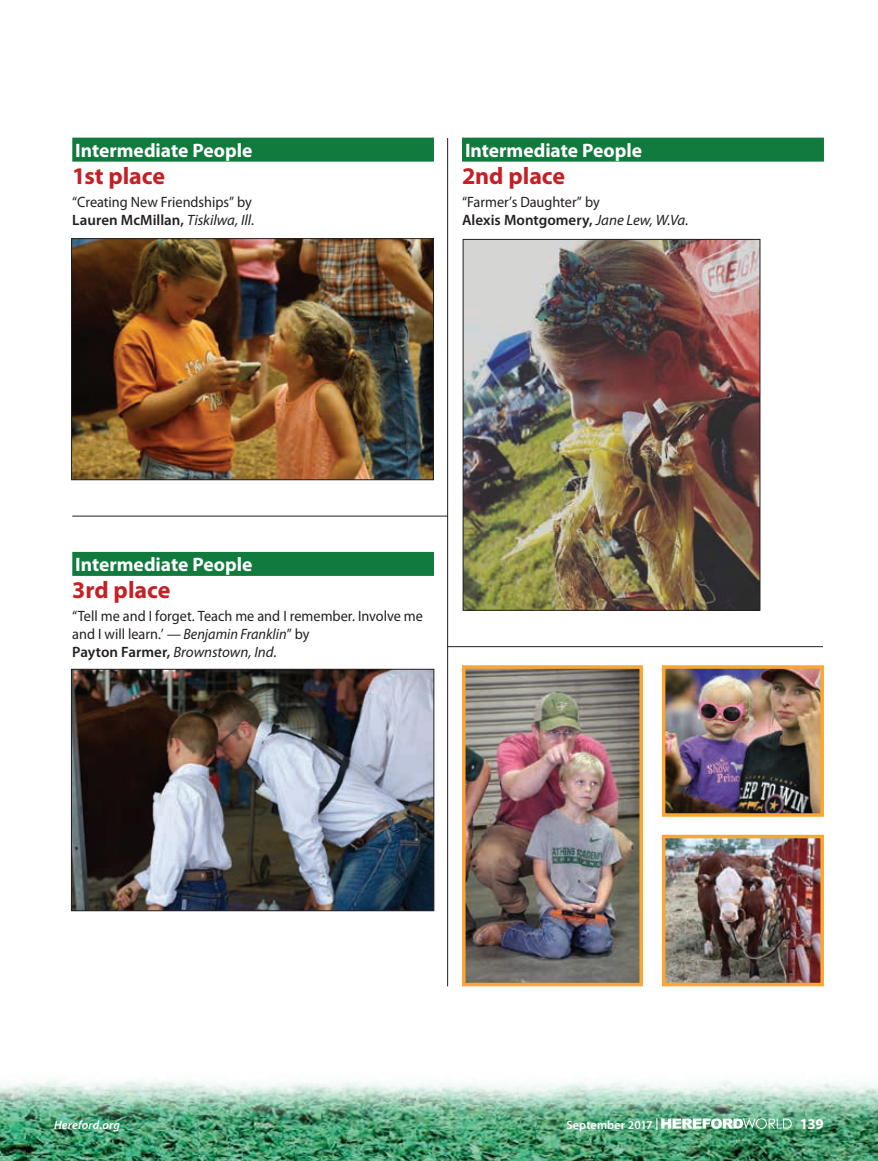
<style>
.page{position:relative;width:878px;height:1161px;background:#fff}
.page>*{position:absolute;margin:0;border:0;box-sizing:border-box;transform-origin:0 0}
.t1{font:700 24px "Myriad Pro";letter-spacing:-.005em;color:#c42026}
.t2{font:700 19.5px "Myriad Pro";color:#fff}
.t3{font:15px/18px "Myriad Pro";color:#231f20;scale:.95 1}
.t4{font:700 15px "Myriad Pro";color:#fff}
.t5{font:600 12px "Myriad Pro";letter-spacing:.01em;color:#fff}
.t6{font:italic 600 12px "Myriad Pro";letter-spacing:.015em;color:#fff}
.s1{font-weight:600}
.s2{font-style:italic}
</style>
<div class="page">
<img style="left:0;top:1078px;width:878px;height:83px">
<hr style="left:447px;top:138px;width:1px;height:848px;background:#231f20">
<hr style="left:72px;top:516px;width:376px;height:1px;background:#231f20">
<div style="left:462px;top:138px;width:361px;height:24px;background:#117a3d"></div>
<img style="left:465px;top:241px;width:293px;height:367px">
<div style="left:463px;top:239px;width:297px;height:371px;border:1px solid #231f20"></div>
<img style="left:73px;top:671px;width:359px;height:238px">
<div style="left:71px;top:669px;width:363px;height:242px;border:1px solid #231f20"></div>
<div style="left:72px;top:552px;width:362px;height:24px;background:#117a3d"></div>
<img style="left:73px;top:241px;width:358px;height:237px">
<div style="left:71px;top:239px;width:362px;height:241px;border:1px solid #231f20"></div>
<div style="left:72px;top:138px;width:362px;height:24px;background:#117a3d"></div>
<img style="left:467px;top:670px;width:171px;height:311px">
<div style="left:462px;top:665px;width:181px;height:321px;border:4px solid #faa633"></div>
<img style="left:667px;top:670px;width:152px;height:142px">
<div style="left:662px;top:665px;width:162px;height:152px;border:4px solid #faa633"></div>
<img style="left:667px;top:840px;width:152px;height:141px">
<div style="left:662px;top:835px;width:162px;height:151px;border:4px solid #faa633"></div>
<hr style="left:447px;top:646px;width:375px;height:1px;background:#231f20">
<svg style="left:661px;top:1118px;width:130px;height:11px"></svg>
<h2 class="t2" style="left:75px;top:140px;width:178px">Intermediate People</h2>
<h1 class="t1" style="left:72px;top:163px;width:94px">1st place</h1>
<p class="t3" style="left:72px;top:193px;width:193px">“Creating New Friendships” by<br><span class="s1">Lauren McMillan,</span> <span class="s2">Tiskilwa, Ill.</span></p>
<h2 class="t2" style="left:465px;top:140px;width:178px">Intermediate People</h2>
<h1 class="t1" style="left:462px;top:163px;width:105px">2nd place</h1>
<p class="t3" style="left:462px;top:193px;width:240px">“Farmer’s Daughter” by<br><span class="s1">Alexis Montgomery,</span> <span class="s2">Jane Lew, W.Va.</span></p>
<h2 class="t2" style="left:75px;top:554px;width:178px">Intermediate People</h2>
<h1 class="t1" style="left:72px;top:577px;width:100px">3rd place</h1>
<p class="t3" style="left:72px;top:607px;width:370px">“Tell me and I forget. Teach me and I remember. Involve me and I will learn.’ — <span class="s2">Benjamin Franklin</span>” by<br><span class="s1">Payton Farmer,</span> <span class="s2">Brownstown, Ind.</span></p>
<p class="t6" style="left:54px;top:1118px;width:67px">Hereford.org</p>
<p class="t5" style="left:566px;top:1118px;width:93px">September 2017 |</p>
<p class="t4" style="left:799px;top:1115px;width:26px">139</p>
</div>
